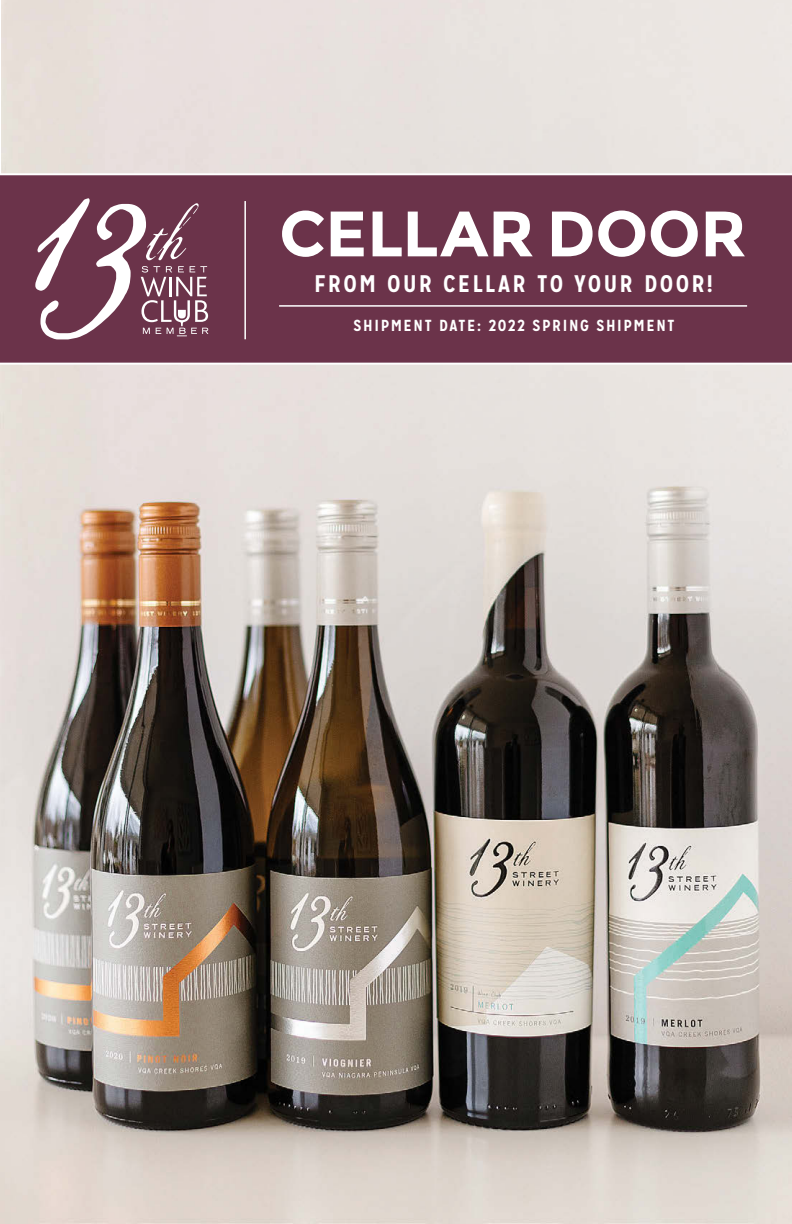
<style>
.page{position:relative;width:792px;height:1224px;background:#fff}
.page>*{position:absolute;margin:0;border:0;box-sizing:border-box;transform-origin:0 0}
.t1{font:700 64px "Montserrat";letter-spacing:-.005em;color:#fff}
.t2{font:700 24px "Mission Gothic";letter-spacing:.09em;color:#fff}
.t3{font:700 16px "Mission Gothic";letter-spacing:.1em;color:#fff}
</style>
<div class="page">
<img style="left:0;top:365px;width:792px;height:859px">
<div style="left:0;top:175px;width:792px;height:189px;background:#6b334a"></div>
<svg style="left:35px;top:198px;width:173px;height:141px"></svg>
<hr style="left:279px;top:305px;width:468px;height:2px;background:#fff">
<hr style="left:244px;top:201px;width:2px;height:138px;background:#fff">
<hr style="left:0;top:363px;width:792px;height:2px;background:#fff">
<h1 class="t1" style="left:279px;top:196px;width:469px">CELLAR DOOR</h1>
<h2 class="t2" style="left:314px;top:269px;width:400px">FROM OUR CELLAR TO YOUR DOOR!</h2>
<p class="t3" style="left:354px;top:316px;width:95px">SHIPMENT DATE</p>
<p class="t3" style="left:477px;top:316px;width:199px">: 2022 SPRING SHIPMENT</p>
</div>
